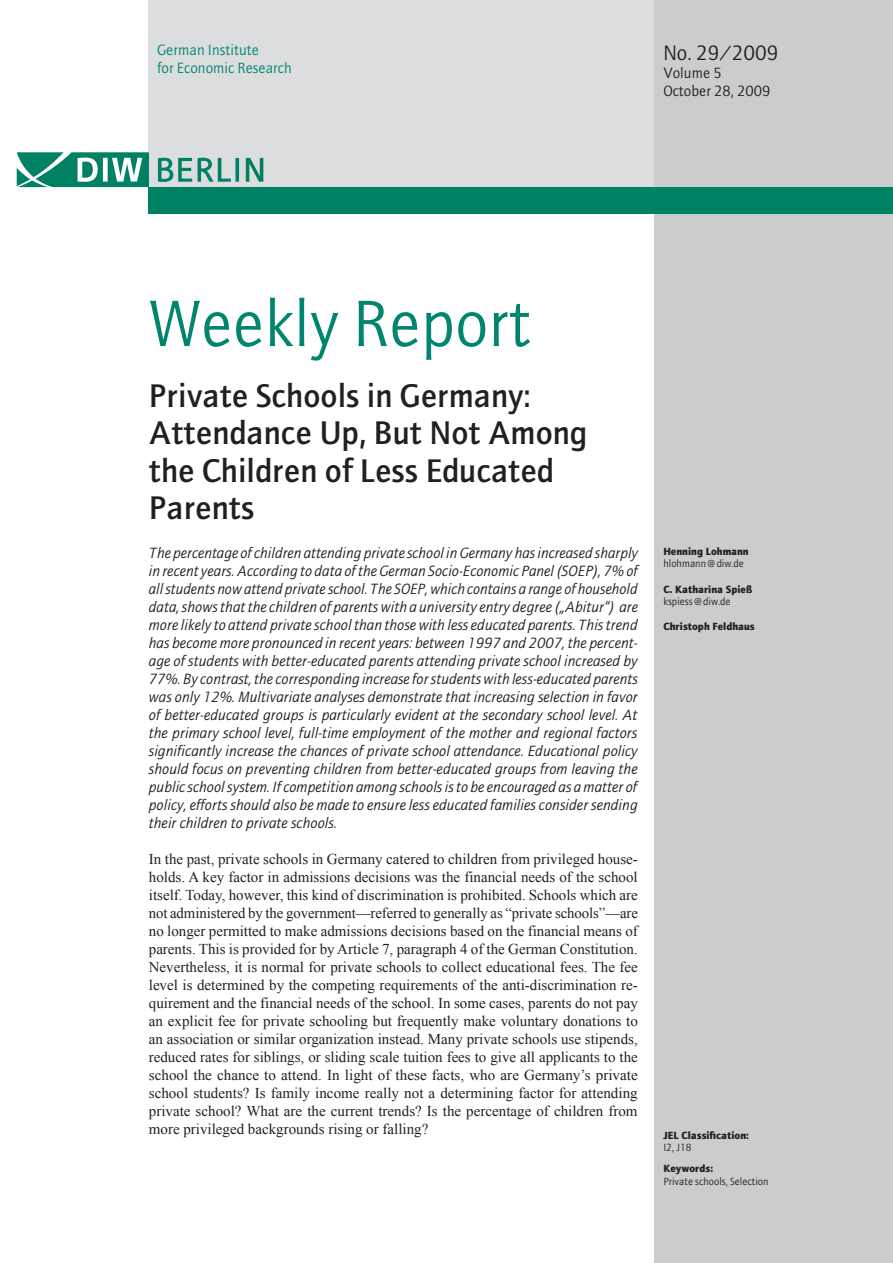
<style>
.page{position:relative;width:893px;height:1263px;background:#fff}
.page>*{position:absolute;margin:0;border:0;box-sizing:border-box;transform-origin:0 0}
.t1{font:66px "AT Quay Sans";color:#00856f}
.t2{font:500 33px/37.5px "AT Quay Sans";color:#231f20}
.t3{font:21px "AT Quay Sans";color:#231f20}
.t4{font:italic 15px/18px "AT Quay Sans";color:#231f20;text-align:justify}
.t5{font:15px/18px "Times New Roman";color:#231f20;text-align:justify}
.t6{font:15px/18px "AT Quay Sans";color:#00856f}
.t7{font:15px/18px "AT Quay Sans";color:#231f20}
.t8{font:900 10.5px "AT Quay Sans";color:#231f20}
.t9{font:10.5px "AT Quay Sans";color:#231f20}
</style>
<div class="page">
<div style="left:149px;top:0;width:506px;height:187px;background:#dcdddf"></div>
<div style="left:655px;top:0;width:238px;height:1263px;background:#cbccce"></div>
<div style="left:149px;top:187px;width:744px;height:27px;background:#008164"></div>
<svg style="left:17px;top:152px;width:132px;height:35px"></svg>
<svg style="left:158px;top:158px;width:105px;height:24px"></svg>
<p class="t6" style="left:157px;top:41px;width:136px">German Institute<br>for Economic Research</p>
<h3 class="t3" style="left:663px;top:40px;width:117px">No. 29/2009</h3>
<p class="t7" style="left:663px;top:64px;width:108px">Volume 5<br>October 28, 2009</p>
<h1 class="t1" style="left:149px;top:285px;width:384px">Weekly Report</h1>
<h2 class="t2" style="left:149px;top:376px;width:440px">Private Schools in Germany:<br>Attendance Up, But Not Among the Children of Less Educated<br>Parents</h2>
<p class="t4" style="left:149px;top:544px;width:491px">The percentage of children attending private school in Germany has increased sharply in recent years. According to data of the German Socio-Economic Panel (SOEP), 7% of all students now attend private school. The SOEP, which contains a range of household data, shows that the children of parents with a university entry degree („Abitur“) are more likely to attend private school than those with less educated parents. This trend has become more pronounced in recent years: between 1997 and 2007, the percent&shy;age of students with better-educated parents attending private school increased by 77%. By contrast, the corresponding increase for students with less-educated parents was only 12%. Multivariate analyses demonstrate that increasing selection in favor of better-educated groups is particularly evident at the secondary school level. At the primary school level, full-time employment of the mother and regional factors significantly increase the chances of private school attendance. Educational policy should focus on preventing children from better-educated groups from leaving the public school system. If competition among schools is to be encouraged as a matter of policy, efforts should also be made to ensure less educated families consider sending their children to private schools.</p>
<p class="t5" style="left:149px;top:850px;width:491px">In the past, private schools in Germany catered to children from privileged house&shy;holds. A key factor in admissions decisions was the financial needs of the school itself. Today, however, this kind of discrimination is prohibited. Schools which are not administered by the government—referred to generally as “private schools”—are no longer permitted to make admissions decisions based on the financial means of parents. This is provided for by Article 7, paragraph 4 of the German Constitution.<br>Nevertheless, it is normal for private schools to collect educational fees. The fee level is determined by the competing requirements of the anti-discrimination re&shy;quirement and the financial needs of the school. In some cases, parents do not pay an explicit fee for private schooling but frequently make voluntary donations to an association or similar organization instead. Many private schools use stipends, reduced rates for siblings, or sliding scale tuition fees to give all applicants to the school the chance to attend. In light of these facts, who are Germany’s private school students? Is family income really not a determining factor for attending private school? What are the current trends? Is the percentage of children from more privileged backgrounds rising or falling?</p>
<p class="t8" style="left:663px;top:545px;width:87px">Henning Lohmann</p>
<p class="t9" style="left:663px;top:558px;width:82px">hlohmann@diw.de</p>
<p class="t8" style="left:663px;top:582px;width:90px">C. Katharina Spieß</p>
<p class="t9" style="left:663px;top:595px;width:69px">kspiess@diw.de</p>
<p class="t8" style="left:663px;top:620px;width:93px">Christoph Feldhaus</p>
<p class="t8" style="left:663px;top:1129px;width:87px">JEL Classification:</p>
<p class="t9" style="left:663px;top:1141px;width:30px">I2, J18</p>
<p class="t8" style="left:663px;top:1162px;width:51px">Keywords:</p>
<p class="t9" style="left:663px;top:1175px;width:107px">Private schools, Selection</p>
</div>
